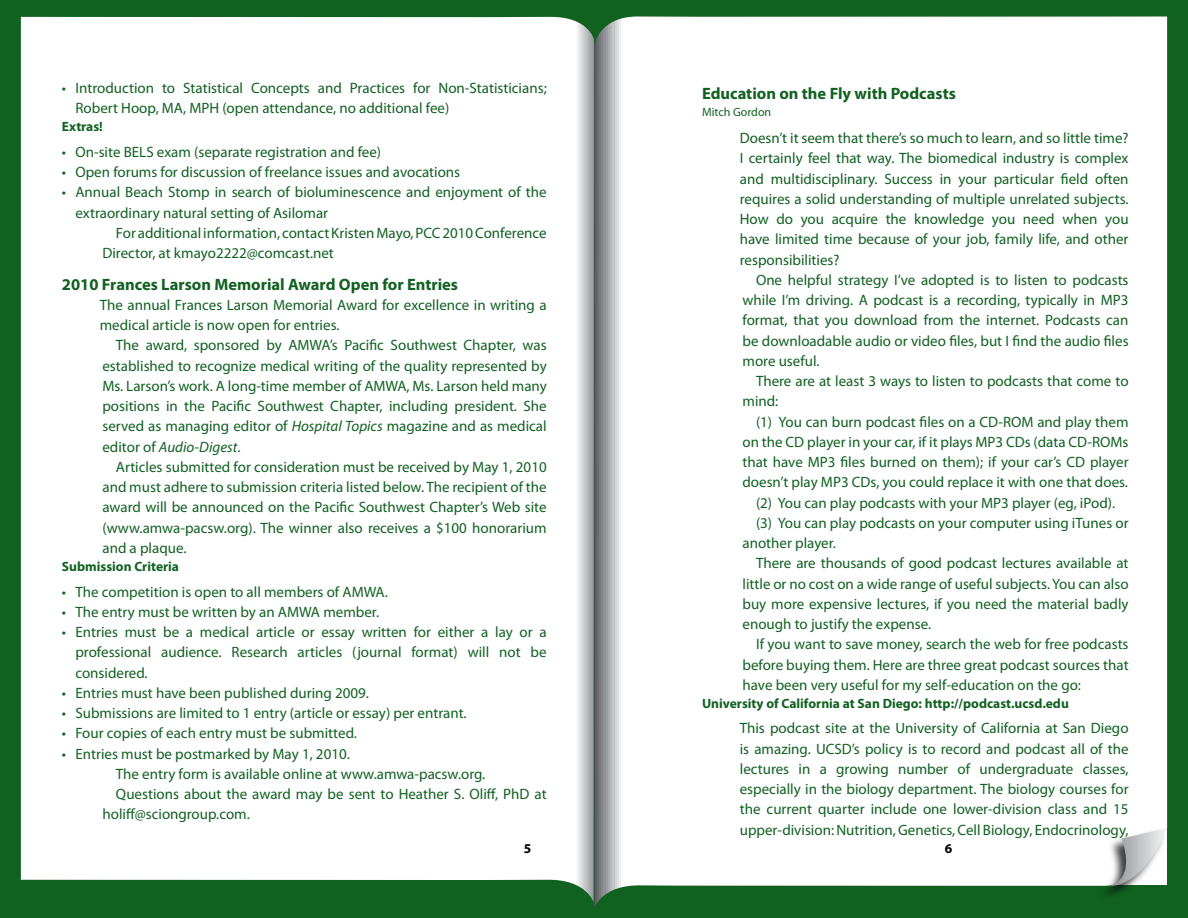
<style>
.page{position:relative;width:1188px;height:918px;background:#fff}
.page>*{position:absolute;margin:0;border:0;box-sizing:border-box;transform-origin:0 0}
.t1{font:700 16.5px "Myriad Pro";color:#116121}
.t2{font:15px/20.2px "Myriad Pro";color:#116121;text-align:justify}
.t3{font:700 13.5px "Myriad Pro";color:#116121}
.t4{font:12px "Myriad Pro";color:#116121}
.s1{font-style:italic}
</style>
<div class="page">
<div style="left:0;top:0;width:594px;height:918px;background:#116121"></div>
<div style="left:19px;top:16px;width:575px;height:886px;background:#fff"></div>
<div style="left:594px;top:0;width:594px;height:918px;background:#116121"></div>
<svg style="left:594px;top:16px;width:573px;height:891px;background:#f4f6f5"></svg>
<div style="left:1095px;top:827px;width:73px;height:74px;background:#000;opacity:.75"></div>
<svg style="left:1108px;top:828px;width:59px;height:58px;background:#d1d3d3"></svg>
<svg style="left:525px;top:844px;width:6px;height:9px"></svg>
<svg style="left:945px;top:844px;width:7px;height:9px"></svg>
<p class="t2" style="left:75px;top:78px;width:473px">Introduction to Statistical Concepts and Practices for Non-Statisticians;<br>Robert Hoop, MA, MPH (open attendance, no additional fee)</p>
<p class="t3" style="left:62px;top:118px;width:42px">Extras!</p>
<p class="t2" style="left:75px;top:142px;width:473px;text-align:left">On-site BELS exam (separate registration and fee)<br>Open forums for discussion of freelance issues and avocations<br>Annual Beach Stomp in search of bioluminescence and enjoyment of the extraordinary natural setting of Asilomar</p>
<p class="t2" style="left:102px;top:223px;width:446px;text-indent:14px">For additional information, contact Kristen Mayo, PCC 2010 Conference<br>Director, at kmayo2222@comcast.net</p>
<p class="t1" style="left:62px;top:273px;width:398px">2010 Frances Larson Memorial Award Open for Entries</p>
<p class="t2" style="left:100px;top:295px;width:448px">The annual Frances Larson Memorial Award for excellence in writing a medical article is now open for entries.</p>
<p class="t2" style="left:102px;top:335px;width:446px;text-indent:14px">The award, sponsored by AMWA’s Pacific Southwest Chapter, was established to recognize medical writing of the quality represented by Ms. Larson’s work. A long-time member of AMWA, Ms. Larson held many positions in the Pacific Southwest Chapter, including president. She served as managing editor of <span class="s1">Hospital Topics</span> magazine and as medical editor of <span class="s1">Audio-Digest</span>.</p>
<p class="t2" style="left:102px;top:457px;width:446px;text-indent:14px">Articles submitted for consideration must be received by May 1, 2010 and must adhere to submission criteria listed below. The recipient of the award will be announced on the Pacific Southwest Chapter’s Web site (www.amwa-pacsw.org). The winner also receives a $100 honorarium and a plaque.</p>
<p class="t3" style="left:62px;top:558px;width:119px">Submission Criteria</p>
<p class="t2" style="left:75px;top:581px;width:314px">The competition is open to all members of AMWA.</p>
<p class="t2" style="left:75px;top:601px;width:305px">The entry must be written by an AMWA member.</p>
<p class="t2" style="left:75px;top:622px;width:473px">Entries must be a medical article or essay written for either a lay or a</p>
<p class="t2" style="left:75px;top:642px;width:473px">professional audience. Research articles (journal format) will not be</p>
<p class="t2" style="left:75px;top:662px;width:74px">considered.</p>
<p class="t2" style="left:75px;top:682px;width:295px">Entries must have been published during 2009.</p>
<p class="t2" style="left:75px;top:703px;width:393px">Submissions are limited to 1 entry (article or essay) per entrant.</p>
<p class="t2" style="left:75px;top:723px;width:283px">Four copies of each entry must be submitted.</p>
<p class="t2" style="left:75px;top:743px;width:276px">Entries must be postmarked by May 1, 2010.</p>
<p class="t2" style="left:116px;top:763px;width:371px">The entry form is available online at www.amwa-pacsw.org.</p>
<p class="t2" style="left:116px;top:784px;width:432px">Questions about the award may be sent to Heather S. Oliff, PhD at</p>
<p class="t2" style="left:102px;top:804px;width:149px">holiff@sciongroup.com.</p>
<p class="t2" style="left:62px;top:78px;width:6px">•</p>
<p class="t2" style="left:62px;top:142px;width:6px">• • •</p>
<p class="t2" style="left:62px;top:581px;width:6px">• • •</p>
<p class="t2" style="left:62px;top:682px;width:6px">• • • •</p>
<p class="t1" style="left:702px;top:83px;width:255px">Education on the Fly with Podcasts</p>
<p class="t4" style="left:702px;top:105px;width:71px">Mitch Gordon</p>
<p class="t2" style="left:740px;top:128px;width:390px">Doesn’t it seem that there’s so much to learn, and so little time?<br>I certainly feel that way. The biomedical industry is complex and multidisciplinary. Success in your particular field often requires a solid understanding of multiple unrelated subjects.<br>How do you acquire the knowledge you need when you have limited time because of your job, family life, and other responsibilities?</p>
<p class="t2" style="left:742px;top:269px;width:388px;text-indent:14px">One helpful strategy I’ve adopted is to listen to podcasts while I’m driving. A podcast is a recording, typically in MP3 format, that you download from the internet. Podcasts can be downloadable audio or video files, but I find the audio files more useful.</p>
<p class="t2" style="left:742px;top:371px;width:388px;text-indent:14px">There are at least 3 ways to listen to podcasts that come to mind:</p>
<p class="t2" style="left:756px;top:411px;width:374px">(1) You can burn podcast files on a CD-ROM and play them</p>
<p class="t2" style="left:742px;top:431px;width:388px">on the CD player in your car, if it plays MP3 CDs (data CD-ROMs</p>
<p class="t2" style="left:742px;top:452px;width:388px">that have MP3 files burned on them); if your car’s CD player</p>
<p class="t2" style="left:742px;top:472px;width:387px">doesn’t play MP3 CDs, you could replace it with one that does.</p>
<p class="t2" style="left:756px;top:492px;width:361px">(2) You can play podcasts with your MP3 player (eg, iPod).</p>
<p class="t2" style="left:756px;top:512px;width:374px">(3) You can play podcasts on your computer using iTunes or</p>
<p class="t2" style="left:742px;top:533px;width:95px">another player.</p>
<p class="t2" style="left:756px;top:553px;width:374px">There are thousands of good podcast lectures available at</p>
<p class="t2" style="left:742px;top:573px;width:388px">little or no cost on a wide range of useful subjects. You can also</p>
<p class="t2" style="left:742px;top:593px;width:388px">buy more expensive lectures, if you need the material badly</p>
<p class="t2" style="left:742px;top:614px;width:190px">enough to justify the expense.</p>
<p class="t2" style="left:756px;top:634px;width:374px">If you want to save money, search the web for free podcasts</p>
<p class="t2" style="left:742px;top:654px;width:388px">before buying them. Here are three great podcast sources that</p>
<p class="t2" style="left:742px;top:674px;width:340px">have been very useful for my self-education on the go:</p>
<p class="t3" style="left:702px;top:694px;width:368px">University of California at San Diego: http://podcast.ucsd.edu</p>
<p class="t2" style="left:740px;top:718px;width:390px">This podcast site at the University of California at San Diego is amazing. UCSD’s policy is to record and podcast all of the lectures in a growing number of undergraduate classes, especially in the biology department. The biology courses for the current quarter include one lower-division class and 15 upper-division: Nutrition, Genetics, Cell Biology, Endocrinology,</p>
</div>
